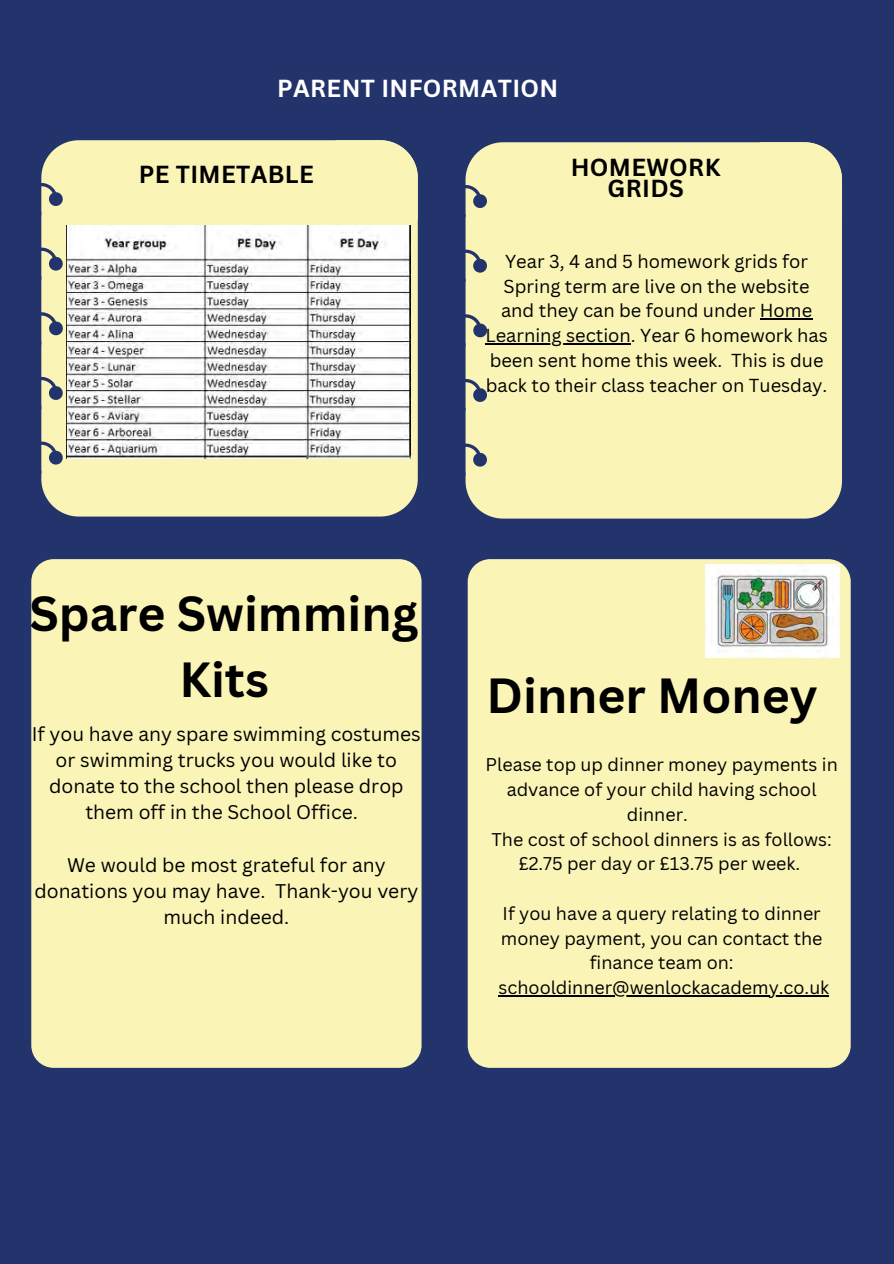
<style>
.page{position:relative;width:894px;height:1264px;background:#fff}
.page>*{position:absolute;margin:0;border:0;box-sizing:border-box;transform-origin:0 0}
.t1{font:700 48px/66.3px "Canva Sans";color:#000;text-align:center}
.t2{font:700 24px/20.2px "Canva Sans";letter-spacing:.015em;color:#000;text-align:center}
.t3{font:700 24px "Canva Sans";letter-spacing:.015em;color:#fff}
.t4{font:19.2px/26.1px "Canva Sans";color:#000;text-align:center}
.t5{font:18.3px/24.8px "Canva Sans";color:#000}
.t6{font:17.85px/24.8px "Canva Sans";color:#000;text-align:center}
</style>
<div class="page">
<div style="left:0;top:0;width:893px;height:1263px;background:#23346c"></div>
<svg style="left:41px;top:140px;width:373px;height:376px;background:#e7e3af"></svg>
<div style="left:79px;top:140px;width:338px;height:355px;background:#faf4b7"></div>
<svg style="left:41px;top:183px;width:22px;height:291px;background:#d4d2a9"></svg>
<img style="left:67px;top:226px;width:343px;height:233px">
<div style="left:465px;top:142px;width:374px;height:376px;background:#faf4b7"></div>
<div style="left:503px;top:142px;width:338px;height:355px;background:#faf4b7"></div>
<svg style="left:465px;top:185px;width:22px;height:291px;background:#d2d0a9"></svg>
<div style="left:31px;top:559px;width:390px;height:508px;background:#faf4b7;border-radius:22px"></div>
<div style="left:467px;top:559px;width:383px;height:508px;background:#faf4b7;border-radius:22px"></div>
<img style="left:705px;top:564px;width:134px;height:94px">
<hr style="left:759px;top:318px;width:53px;height:1px;background:#000">
<hr style="left:485px;top:343px;width:145px;height:1px;background:#000">
<hr style="left:498px;top:995px;width:331px;height:1px;background:#000">
<h2 class="t3" style="left:277px;top:71px;width:283px">PARENT INFORMATION</h2>
<p class="t2" style="left:139px;top:163px;width:176px">PE TIMETABLE</p>
<p class="t2" style="left:570px;top:157px;width:151px">HOMEWORK<br>GRIDS</p>
<p class="t5" style="left:501px;top:248px;width:312px">Year 3, 4 and 5 homework grids for<br>Spring term are live on the website and they can be found under Home</p>
<h2 class="t5" style="left:485px;top:323px;width:344px">Learning section. Year 6 homework has been sent home this week. This is due back to their class teacher on Tuesday.</h2>
<p class="t1" style="left:29px;top:579px;width:390px">Spare Swimming<br>Kits</p>
<p class="t4" style="left:32px;top:720px;width:390px">If you have any spare swimming costumes or swimming trucks you would like to donate to the school then please drop them off in the School Office.</p>
<p class="t4" style="left:34px;top:851px;width:385px">We would be most grateful for any donations you may have. Thank-you very much indeed.</p>
<h1 class="t1" style="left:486px;top:660px;width:332px">Dinner Money</h1>
<p class="t6" style="left:485px;top:752px;width:354px">Please top up dinner money payments in advance of your child having school dinner.</p>
<p class="t6" style="left:491px;top:826px;width:342px">The cost of school dinners is as follows:</p>
<p class="t6" style="left:518px;top:851px;width:283px">£2.75 per day or £13.75 per week.</p>
<p class="t6" style="left:501px;top:900px;width:323px">If you have a query relating to dinner money payment, you can contact the finance team on:</p>
<p class="t6" style="left:498px;top:974px;width:332px">schooldinner@wenlockacademy.co.uk</p>
</div>
